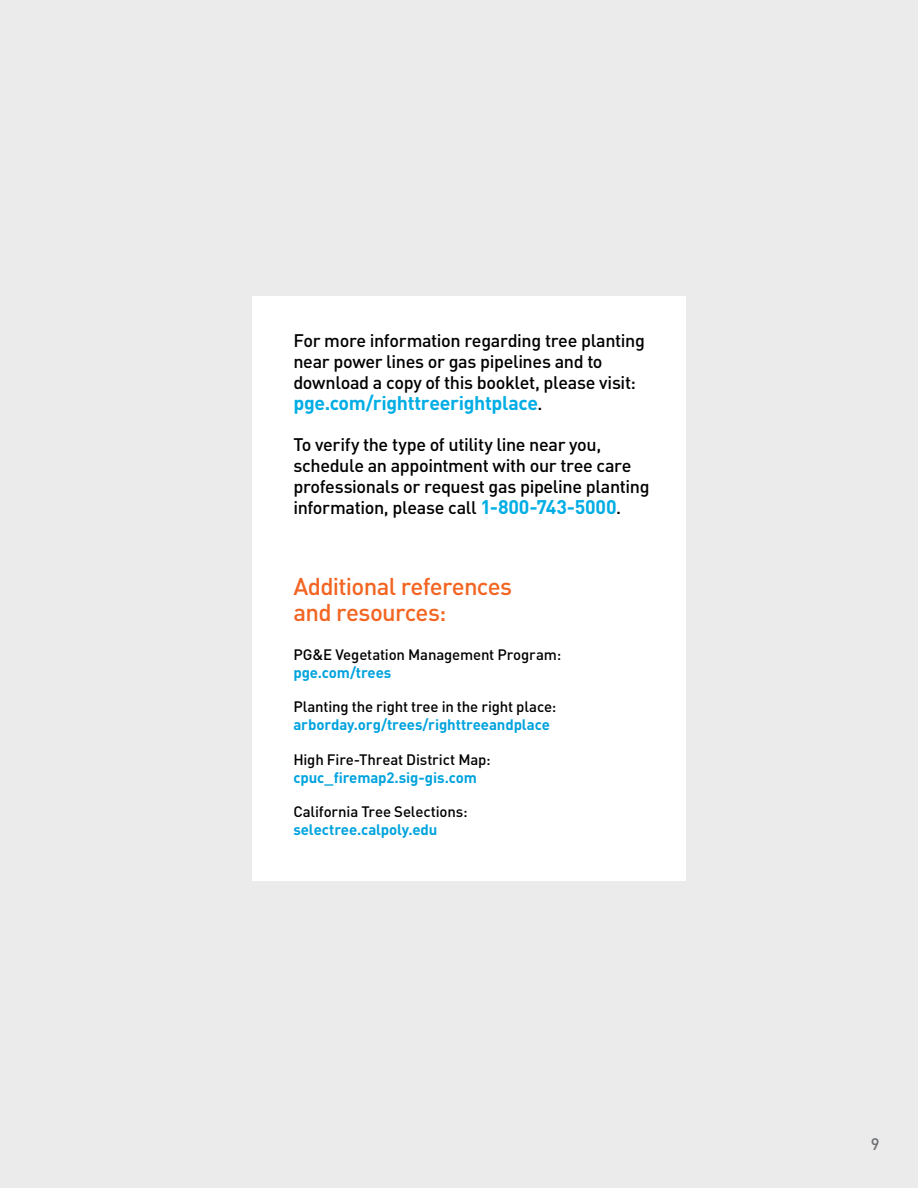
<style>
.page{position:relative;width:918px;height:1188px;background:#ebebec}
.page>*{position:absolute;margin:0;border:0;box-sizing:border-box;transform-origin:0 0}
.t1{font:500 24px/25.5px "DIN Pro";letter-spacing:-.03em;color:#f26522}
.t2{font:700 19.5px "DIN Pro";letter-spacing:-.02em;color:#00ade4}
.t3{font:500 18px/21px "DIN Pro";letter-spacing:-.02em;color:#000}
.t4{font:500 16.5px "DIN";color:#6f7073}
.t5{font:500 15px "DIN Pro";letter-spacing:-.01em;color:#000}
.t6{font:700 15px "DIN Pro";letter-spacing:-.01em;color:#00a3dd}
.s1{font-weight:500;font-size:18px;color:#000}
.s2{font-weight:700;font-size:19.5px;color:#00ade4}
</style>
<div class="page">
<div style="left:252px;top:296px;width:434px;height:584px;background:#fff"></div>
<p class="t3" style="left:293px;top:328px;width:353px">For more information regarding tree planting near power lines or gas pipelines and to download a copy of this booklet, please visit:</p>
<p class="t2" style="left:293px;top:387px;width:251px">pge.com/righttreerightplace<span class="s1">.</span></p>
<p class="t3" style="left:293px;top:432px;width:358px">To verify the type of utility line near you, schedule an appointment with our tree care professionals or request gas pipeline planting information, please call <span class="s2">1-800-743-5000</span>.</p>
<h2 class="t1" style="left:293px;top:571px;width:220px">Additional references and resources:</h2>
<p class="t5" style="left:293px;top:642px;width:269px">PG&amp;E Vegetation Management Program:</p>
<p class="t6" style="left:293px;top:660px;width:100px">pge.com/trees</p>
<p class="t5" style="left:293px;top:695px;width:264px">Planting the right tree in the right place:</p>
<p class="t6" style="left:293px;top:712px;width:258px">arborday.org/trees/righttreeandplace</p>
<p class="t5" style="left:293px;top:747px;width:199px">High Fire-Threat District Map:</p>
<p class="t6" style="left:293px;top:765px;width:185px">cpuc_firemap2.sig-gis.com</p>
<p class="t5" style="left:293px;top:800px;width:176px">California Tree Selections:</p>
<p class="t6" style="left:293px;top:817px;width:146px">selectree.calpoly.edu</p>
<p class="t4" style="left:871px;top:1134px;width:10px">9</p>
</div>
